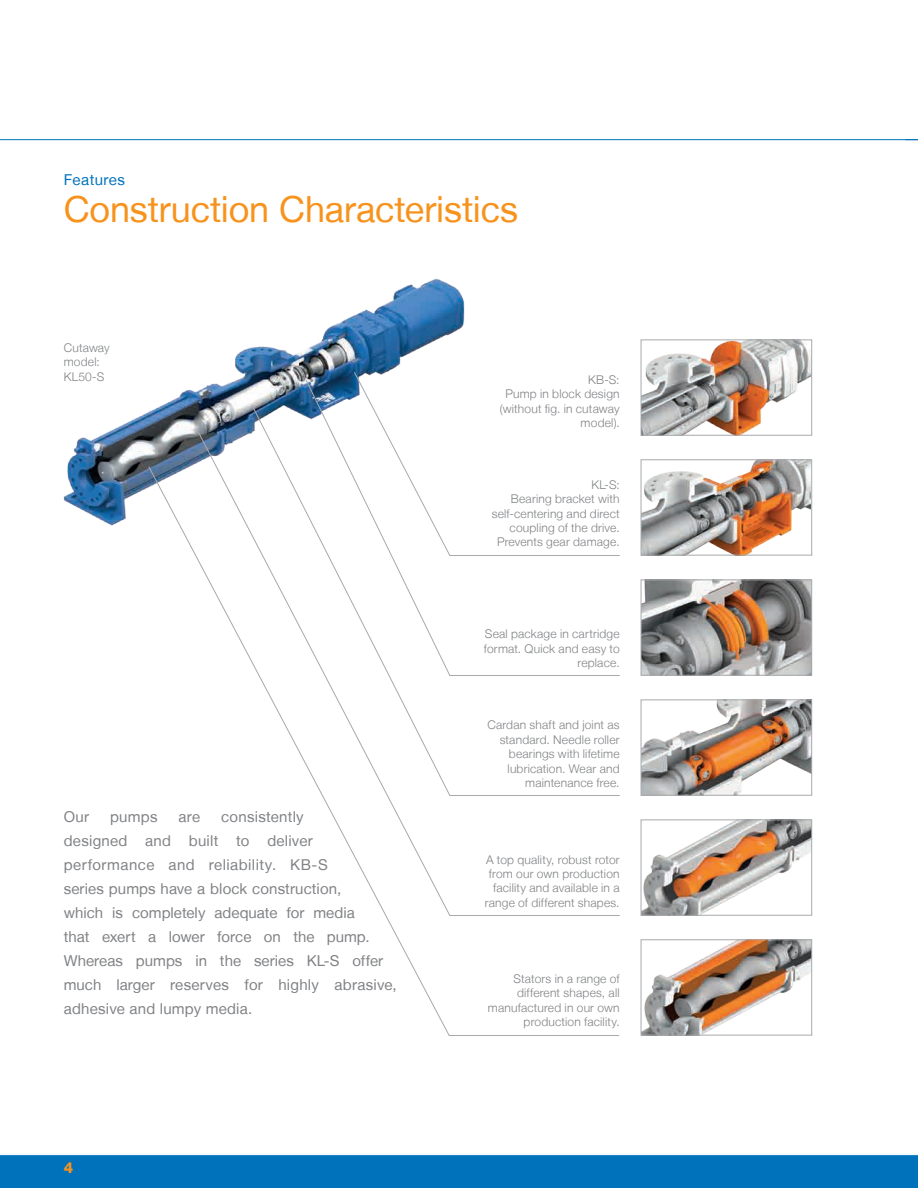
<style>
.page{position:relative;width:918px;height:1188px;background:#fff}
.page>*{position:absolute;margin:0;border:0;box-sizing:border-box;transform-origin:0 0}
.t1{font:36px "Helvetica Neue LT";letter-spacing:-.005em;color:#f7931d}
.t2{font:15px/24px "Helvetica Neue LT";letter-spacing:.01em;color:#808285}
.t3{font:15px "Helvetica Neue LT";letter-spacing:.03em;color:#0072bc}
.t4{font:800 15px "Helvetica Neue LT";color:#f7931d}
.t5{font:300 12px/14.4px "Helvetica Neue LT";letter-spacing:.015em;color:#808285;text-align:right}
</style>
<div class="page">
<hr style="left:0;top:139px;width:918px;height:1px;background:#0072bc">
<div style="left:0;top:1155px;width:918px;height:33px;background:#0072bc"></div>
<hr style="left:0;top:1154px;width:918px;height:1px;background:#f0f9fd">
<img style="left:63px;top:278px;width:402px;height:248px">
<img style="left:643px;top:582px;width:167px;height:92px">
<div style="left:641px;top:580px;width:171px;height:96px;border:1px solid #a8a9ad"></div>
<img style="left:643px;top:702px;width:167px;height:92px">
<div style="left:641px;top:700px;width:171px;height:96px;border:1px solid #a8a9ad"></div>
<img style="left:643px;top:822px;width:167px;height:92px">
<div style="left:641px;top:820px;width:171px;height:96px;border:1px solid #a8a9ad"></div>
<img style="left:643px;top:941px;width:167px;height:93px">
<div style="left:641px;top:939px;width:171px;height:97px;border:1px solid #a8a9ad"></div>
<img style="left:643px;top:342px;width:167px;height:92px">
<div style="left:641px;top:340px;width:171px;height:96px;border:1px solid #a8a9ad"></div>
<svg style="left:148px;top:466px;width:472px;height:570px"></svg>
<svg style="left:196px;top:430px;width:424px;height:486px"></svg>
<svg style="left:251px;top:404px;width:369px;height:392px"></svg>
<svg style="left:305px;top:379px;width:315px;height:297px"></svg>
<svg style="left:353px;top:371px;width:267px;height:185px"></svg>
<img style="left:643px;top:461px;width:167px;height:93px">
<div style="left:641px;top:459px;width:171px;height:97px;border:1px solid #a8a9ad"></div>
<p class="t3" style="left:64px;top:171px;width:63px">Features</p>
<h1 class="t1" style="left:64px;top:188px;width:456px">Construction Characteristics</h1>
<p class="t5" style="left:64px;top:340px;width:47px;text-align:left">Cutaway model:<br>KL50-S</p>
<p class="t2" style="left:64px;top:804px;width:27px">Our</p>
<p class="t2" style="left:110px;top:804px;width:49px">pumps</p>
<p class="t2" style="left:179px;top:804px;width:23px">are</p>
<p class="t2" style="left:64px;top:804px;width:335px;text-indent:157px">consistently<br>designed and built to deliver performance and reliability. KB-S<br>series pumps have a block construction,<br>which is completely adequate for media<br>that exert a lower force on the pump.<br>Whereas pumps in the series KL-S offer much larger reserves for highly abrasive, adhesive and lumpy media.</p>
<p class="t4" style="left:64px;top:1159px;width:11px">4</p>
<p class="t5" style="left:500px;top:372px;width:121px">KB-S:<br>Pump in block design (without fig. in cutaway model).</p>
<p class="t5" style="left:492px;top:477px;width:129px">KL-S:<br>Bearing bracket with self-centering and direct coupling of the drive.<br>Prevents gear damage.</p>
<p class="t5" style="left:484px;top:626px;width:137px">Seal package in cartridge format. Quick and easy to replace.</p>
<p class="t5" style="left:487px;top:718px;width:134px">Cardan shaft and joint as standard. Needle roller bearings with lifetime lubrication. Wear and maintenance free.</p>
<p class="t5" style="left:485px;top:852px;width:136px">A top quality, robust rotor from our own production facility and available in a range of different shapes.</p>
<p class="t5" style="left:488px;top:971px;width:133px">Stators in a range of different shapes, all manufactured in our own production facility.</p>
</div>
